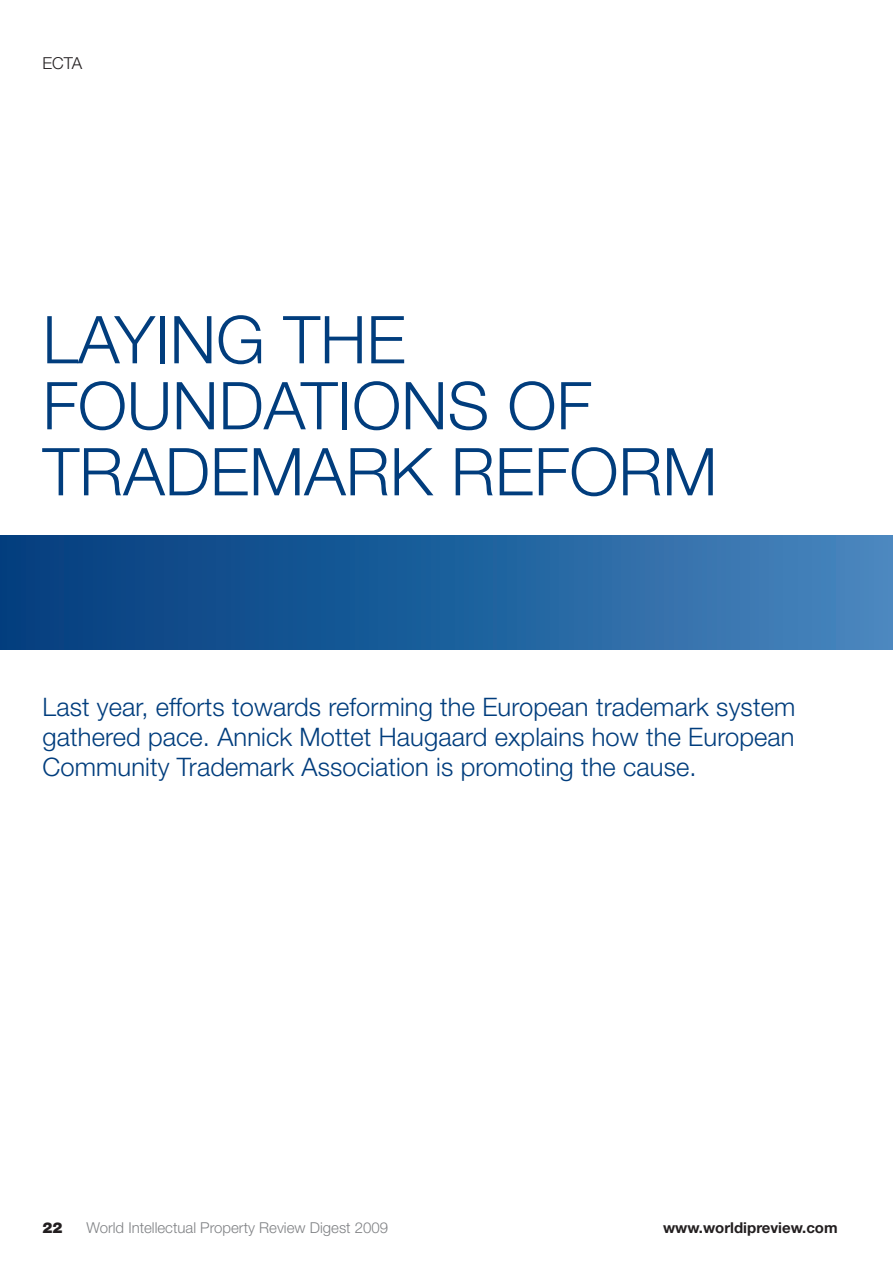
<style>
.page{position:relative;width:893px;height:1263px;background:#fff}
.page>*{position:absolute;margin:0;border:0;box-sizing:border-box;transform-origin:0 0}
.t1{font:300 66px/66px "Helvetica Neue";color:#013d7d}
.t2{font:300 25.5px/30px "Helvetica Neue";letter-spacing:.005em;color:#013d7d;text-align:justify}
.t3{font:300 16.5px "Helvetica Neue";color:#231f20}
.t4{font:300 15px "Helvetica Neue";color:#808285}
.t5{font:700 15px "Helvetica Neue";color:#231f20}
.t6{font:900 15px "Helvetica Neue";color:#231f20}
</style>
<div class="page">
<div style="left:0;top:536px;width:893px;height:113px;background:linear-gradient(to right,#003c7d,#4685bd)"></div>
<p class="t3" style="left:43px;top:53px;width:41px">ECTA</p>
<h1 class="t1" style="left:43px;top:305px;width:358px">Laying the foundati</h1>
<h1 class="t1" style="left:352px;top:371px;width:241px">ons of</h1>
<h1 class="t1" style="left:43px;top:437px;width:43px">trade</h1>
<h1 class="t1" style="left:249px;top:437px;width:470px">mark reform</h1>
<p class="t2" style="left:43px;top:691px;width:754px">Last year, efforts towards reforming the European trademark system gathered pace. Annick Mottet Haugaard explains how the European Community Trademark Association is promoting the cause.</p>
<p class="t6" style="left:43px;top:1219px;width:22px">22</p>
<p class="t4" style="left:86px;top:1218px;width:303px">World Intellectual Property Review Digest 2009</p>
<p class="t5" style="left:663px;top:1218px;width:176px">www.worldipreview.com</p>
</div>
